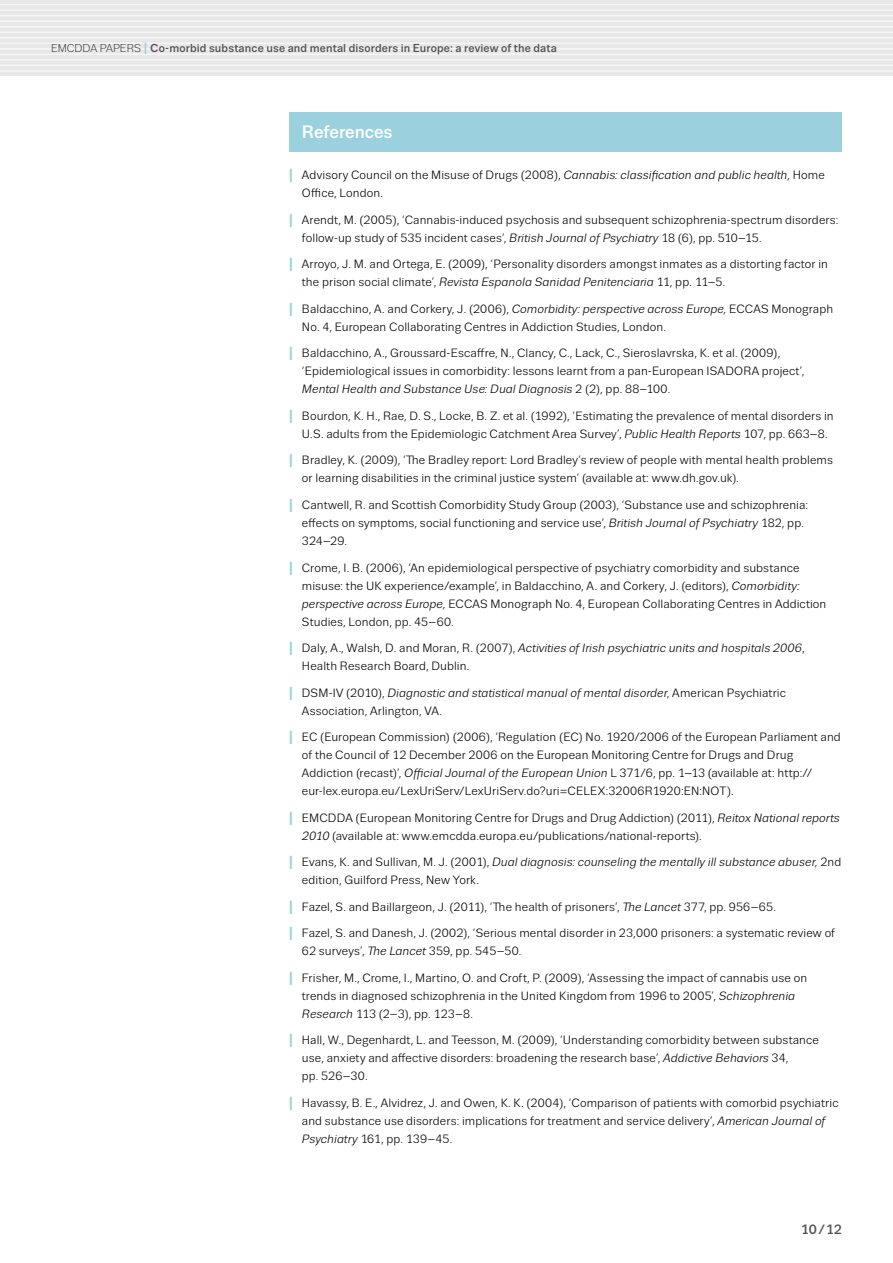
<style>
.page{position:relative;width:893px;height:1263px;background:#fff}
.page>*{position:absolute;margin:0;border:0;box-sizing:border-box;transform-origin:0 0}
.BOX_Heading{font:500 18px "Trivia Sans";letter-spacing:-.005em;color:#fff}
.t1{font:500 13.5px "Trivia Sans";color:#535353}
.References{font:12px/18px "Trivia Sans";letter-spacing:.01em;color:#000}
.t2{font:500 11.55px "Trivia Sans";letter-spacing:.01em;color:#535353}
.s1{font-weight:300;font-size:11.25px;color:#000}
.s2{font-size:16.2px;color:#9bd1df}
.s3{font-weight:700;font-size:18.9px;color:#9bd1df}
.s4{font-style:italic}
</style>
<div class="page">
<div style="left:0;top:0;width:893px;height:76px;background:#e7e7e7"></div>
<hr style="left:0;top:4px;width:893px;height:1px;background:#f6f6f6">
<hr style="left:0;top:9px;width:893px;height:2px;background:#f6f6f6">
<hr style="left:0;top:15px;width:893px;height:1px;background:#f6f6f6">
<hr style="left:0;top:20px;width:893px;height:2px;background:#f6f6f6">
<hr style="left:0;top:26px;width:893px;height:1px;background:#f6f6f6">
<hr style="left:0;top:31px;width:893px;height:2px;background:#f6f6f6">
<hr style="left:0;top:37px;width:893px;height:1px;background:#f6f6f6">
<hr style="left:0;top:43px;width:893px;height:1px;background:#f6f6f6">
<hr style="left:0;top:48px;width:893px;height:2px;background:#f6f6f6">
<hr style="left:0;top:54px;width:893px;height:1px;background:#f6f6f6">
<hr style="left:0;top:59px;width:893px;height:2px;background:#f6f6f6">
<hr style="left:0;top:65px;width:893px;height:1px;background:#f6f6f6">
<hr style="left:0;top:70px;width:893px;height:2px;background:#f6f6f6">
<div style="left:289px;top:112px;width:553px;height:39px;background:#9bd1df"></div>
<p class="t2" style="left:51px;top:42px;width:507px"><span class="s1">EMCDDA PAPERS</span> <span class="s2">I</span> Co-morbid substance use and mental disorders in Europe: a review of the data</p>
<p class="BOX_Heading" style="left:302px;top:122px;width:92px">References</p>
<p class="References" style="left:302px;top:167px;width:524px;text-indent:-13px"><span class="s3">I</span> Advisory Council on the Misuse of Drugs (2008), <span class="s4">Cannabis: classification and public health</span>, Home<br>Office, London.</p>
<p class="References" style="left:302px;top:211px;width:538px;text-indent:-13px"><span class="s3">I</span> Arendt, M. (2005), ‘Cannabis-induced psychosis and subsequent schizophrenia-spectrum disorders: follow-up study of 535 incident cases’, <span class="s4">British Journal of Psychiatry</span> 18 (6), pp. 510–15.</p>
<p class="References" style="left:302px;top:256px;width:528px;text-indent:-13px"><span class="s3">I</span> Arroyo, J. M. and Ortega, E. (2009), ‘Personality disorders amongst inmates as a distorting factor in the prison social climate’, <span class="s4">Revista Espanola Sanidad Penitenciaria</span> 11, pp. 11–5.</p>
<p class="References" style="left:302px;top:300px;width:533px;text-indent:-13px"><span class="s3">I</span> Baldacchino, A. and Corkery, J. (2006), <span class="s4">Comorbidity: perspective across Europe,</span> ECCAS Monograph<br>No. 4, European Collaborating Centres in Addiction Studies, London.</p>
<p class="References" style="left:302px;top:345px;width:504px;text-indent:-13px"><span class="s3">I</span> Baldacchino, A., Groussard-Escaffre, N., Clancy, C., Lack, C., Sieroslavrska, K. et al. (2009), ‘Epidemiological issues in comorbidity: lessons learnt from a pan-European ISADORA project’,<br><span class="s4">Mental Health and Substance Use: Dual Diagnosis</span> 2 (2), pp. 88–100.</p>
<p class="References" style="left:289px;top:407px;width:546px;text-align:center"><span class="s3">I</span> Bourdon, K. H., Rae, D. S., Locke, B. Z. et al. (1992), ‘Estimating the prevalence of mental disorders in<br>U.S. adults from the Epidemiologic Catchment Area Survey’, <span class="s4">Public Health Reports</span> 107, pp. 663–8.</p>
<p class="References" style="left:302px;top:452px;width:532px;text-indent:-13px"><span class="s3">I</span> Bradley, K. (2009), ‘The Bradley report: Lord Bradley’s review of people with mental health problems or learning disabilities in the criminal justice system’ (available at: www.dh.gov.uk).</p>
<p class="References" style="left:302px;top:496px;width:508px;text-indent:-13px"><span class="s3">I</span> Cantwell, R. and Scottish Comorbidity Study Group (2003), ‘Substance use and schizophrenia: effects on symptoms, social functioning and service use’, <span class="s4">British Journal of Psychiatry</span> 182, pp.<br>324–29.</p>
<p class="References" style="left:302px;top:559px;width:526px;text-indent:-13px"><span class="s3">I</span> Crome, I. B. (2006), ‘An epidemiological perspective of psychiatry comorbidity and substance misuse: the UK experience/example’, in Baldacchino, A. and Corkery, J. (editors), <span class="s4">Comorbidity: perspective across Europe,</span> ECCAS Monograph No. 4, European Collaborating Centres in Addiction Studies, London, pp. 45–60.</p>
<p class="References" style="left:302px;top:639px;width:504px;text-indent:-13px"><span class="s3">I</span> Daly, A., Walsh, D. and Moran, R. (2007), <span class="s4">Activities of Irish psychiatric units and hospitals 2006</span>,<br>Health Research Board, Dublin.</p>
<p class="References" style="left:302px;top:684px;width:485px;text-indent:-13px"><span class="s3">I</span> DSM-IV (2010), <span class="s4">Diagnostic and statistical manual of mental disorder</span>, American Psychiatric<br>Association, Arlington, VA.</p>
<p class="References" style="left:302px;top:728px;width:540px;text-indent:-13px"><span class="s3">I</span> EC (European Commission) (2006), ‘Regulation (EC) No. 1920/2006 of the European Parliament and of the Council of 12 December 2006 on the European Monitoring Centre for Drugs and Drug Addiction (recast)’, <span class="s4">Official Journal of the European Union</span> L 371/6, pp. 1–13 (available at: http:// eur-lex.europa.eu/LexUriServ/LexUriServ.do?uri=CELEX:32006R1920:EN:NOT).</p>
<p class="References" style="left:302px;top:809px;width:539px;text-indent:-13px"><span class="s3">I</span> EMCDDA (European Monitoring Centre for Drugs and Drug Addiction) (2011), <span class="s4">Reitox National reports<br>2010</span> (available at: www.emcdda.europa.eu/publications/national-reports).</p>
<p class="References" style="left:302px;top:853px;width:541px;text-indent:-13px"><span class="s3">I</span> Evans, K. and Sullivan, M. J. (2001), <span class="s4">Dual diagnosis: counseling the mentally ill substance abuser,</span> 2nd edition, Guilford Press, New York.</p>
<p class="References" style="left:289px;top:898px;width:488px"><span class="s3">I</span> Fazel, S. and Baillargeon, J. (2011), ‘The health of prisoners’, <span class="s4">The Lancet</span> 377, pp. 956–65.</p>
<p class="References" style="left:302px;top:924px;width:535px;text-indent:-13px"><span class="s3">I</span> Fazel, S. and Danesh, J. (2002), ‘Serious mental disorder in 23,000 prisoners: a systematic review of<br>62 surveys’, <span class="s4">The Lancet</span> 359, pp. 545–50.</p>
<p class="References" style="left:302px;top:969px;width:507px;text-indent:-13px"><span class="s3">I</span> Frisher, M., Crome, I., Martino, O. and Croft, P. (2009), ‘Assessing the impact of cannabis use on trends in diagnosed schizophrenia in the United Kingdom from 1996 to 2005’, <span class="s4">Schizophrenia<br>Research</span> 113 (2–3), pp. 123–8.</p>
<p class="References" style="left:302px;top:1031px;width:519px;text-indent:-13px"><span class="s3">I</span> Hall, W., Degenhardt, L. and Teesson, M. (2009), ‘Understanding comorbidity between substance use, anxiety and affective disorders: broadening the research base’, <span class="s4">Addictive Behaviors</span> 34,<br>pp. 526–30.</p>
<p class="References" style="left:302px;top:1094px;width:538px;text-indent:-13px"><span class="s3">I</span> Havassy, B. E., Alvidrez, J. and Owen, K. K. (2004), ‘Comparison of patients with comorbid psychiatric and substance use disorders: implications for treatment and service delivery’, <span class="s4">American Journal of<br>Psychiatry</span> 161, pp. 139–45.</p>
<p class="t1" style="left:801px;top:1222px;width:43px">10/12</p>
</div>
